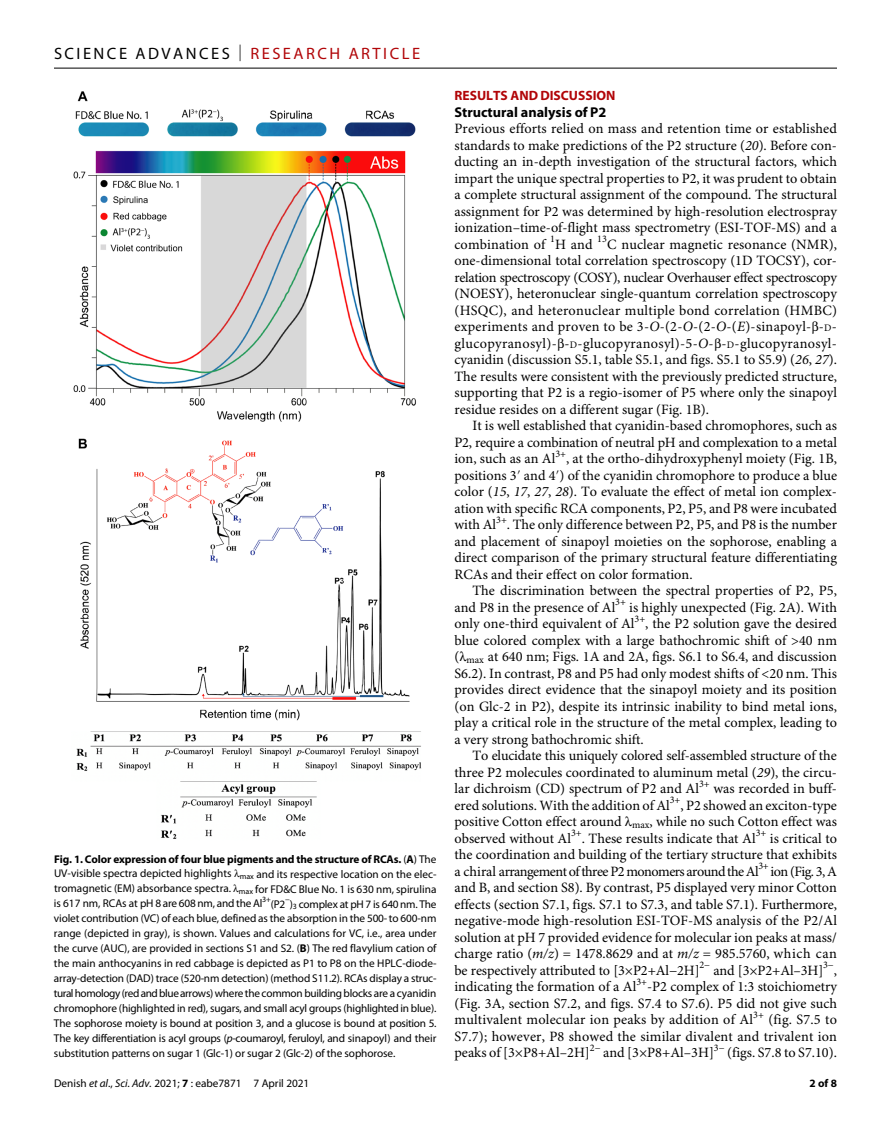
<style>
.page{position:relative;width:891px;height:1134px;background:#fff}
.page>*{position:absolute;margin:0;border:0;box-sizing:border-box;transform-origin:0 0}
.t1{font:16.5px "Myriad Pro";letter-spacing:.15em;color:#000}
.t2{font:14.25px/16.5px "Minion Pro";color:#000;text-align:justify}
.t3{font:700 14.25px "Myriad Pro";color:#000}
.t4{font:700 13.5px "Myriad Pro";color:#b10508}
.t5{font:11.25px/15px "Myriad Pro";letter-spacing:-.01em;color:#000;text-align:justify}
.t6{font:700 11.25px "Myriad Pro";color:#000}
.s1{font-weight:300}
.s2{color:#b10508}
.s3{font-weight:700}
.s4{font-style:italic}
.s5{font-size:10.05px}
</style>
<div class="page">
<hr style="left:54px;top:68px;width:783px;height:1px;background:#000">
<img style="left:73px;top:91px;width:349px;height:748px">
<p class="t1" style="left:54px;top:40px;width:368px">SCIENCE ADVANCES <span class="s1">|</span> <span class="s2">RESEARCH ARTICLE</span></p>
<p class="t5" style="left:54px;top:851px;width:384px"><span class="s3">Fig. 1. Color expression of four blue pigments and the structure of RCAs.</span> (<span class="s3">A</span>) The UV-visible spectra depicted highlights ●<sub>max</sub> and its respective location on the elec&shy;tromagnetic (EM) absorbance spectra. ●<sub>max</sub> for FD&amp;C Blue No. 1 is 630 nm, spirulina is 617 nm, RCAs at pH 8 are 608 nm, and the Al<sup>3+</sup>(P2<sup>−</sup>)<sub>3</sub> complex at pH 7 is 640nm. The violet contribution (VC) of each blue, defined as the absorption in the 500-to 600-nm range (depicted in gray), is shown. Values and calculations for VC, i.e., area under the curve (AUC), are provided in sections S1 and S2. (<span class="s3">B</span>) The red flavylium cation of the main anthocyanins in red cabbage is depicted as P1 to P8 on the HPLC-diode&shy;array-detection (DAD) trace (520-nm detection) (method S11.2). RCAs display a struc&shy;tural homology (red and blue arrows) where the common building blocks are a cyanidin chromophore (highlighted in red), sugars, and small acyl groups (highlighted in blue).<br>The sophorose moiety is bound at position 3, and a glucose is bound at position 5.<br>The key differentiation is acyl groups (<span class="s4">p</span>-coumaroyl, feruloyl, and sinapoyl) and their substitution patterns on sugar 1 (Glc-1) or sugar 2 (Glc-2) of the sophorose.</p>
<p class="t5" style="left:54px;top:1076px;width:257px">Denish <span class="s4">et al</span>., <span class="s4">Sci. Adv.</span> 2021; <span class="s3">7</span> : eabe7871 7 April 2021</p>
<p class="t4" style="left:454px;top:85px;width:163px">RESULTS AND DISCUSSION</p>
<p class="t3" style="left:454px;top:100px;width:153px">Structural analysis of P2</p>
<p class="t2" style="left:454px;top:122px;width:384px">Previous efforts relied on mass and retention time or established standards to make predictions of the P2 structure (<span class="s4">20</span>). Before con&shy;ducting an in-depth investigation of the structural factors, which impart the unique spectral properties to P2, it was prudent to obtain a complete structural assignment of the compound. The structural assignment for P2 was determined by high-resolution electrospray ionization–time-of-flight mass spectrometry (ESI-TOF-MS) and a combination of <sup>1</sup>H and <sup>13</sup>C nuclear magnetic resonance (NMR), one-dimensional total correlation spectroscopy (1D TOCSY), cor&shy;relation spectroscopy (COSY), nuclear Overhauser effect spectroscopy (NOESY), heteronuclear single-quantum correlation spectroscopy (HSQC), and heteronuclear multiple bond correlation (HMBC) experiments and proven to be 3-<span class="s4">O</span>-(2-<span class="s4">O</span>-(2-<span class="s4">O</span>-(<span class="s4">E</span>)-sinapoyl- -<span class="s5">d&shy;</span>glucopyranosyl)- -<span class="s5">d</span>-glucopyranosyl)-5-<span class="s4">O</span>- -<span class="s5">d</span>-glucopyranosyl&shy;cyanidin (discussion S5.1, table S5.1, and figs. S5.1 to S5.9) (<span class="s4">26</span>, <span class="s4">27</span>).<br>The results were consistent with the previously predicted structure, supporting that P2 is a regio-isomer of P5 where only the sinapoyl residue resides on a different sugar (Fig. 1B).</p>
<p class="t2" style="left:454px;top:419px;width:384px;text-indent:18px">It is well established that cyanidin-based chromophores, such as P2, require a combination of neutral pH and complexation to a metal ion, such as an Al<sup>3+</sup>, at the ortho-dihydroxyphenyl moiety (Fig. 1B, positions 3′ and 4′) of the cyanidin chromophore to produce a blue color (<span class="s4">15</span>, <span class="s4">17</span>, <span class="s4">27</span>, <span class="s4">28</span>). To evaluate the effect of metal ion complex&shy;ation with specific RCA components, P2, P5, and P8 were incubated with Al<sup>3+</sup>. The only difference between P2, P5, and P8 is the number and placement of sinapoyl moieties on the sophorose, enabling a direct comparison of the primary structural feature differentiating RCAs and their effect on color formation.</p>
<p class="t2" style="left:454px;top:584px;width:384px;text-indent:18px">The discrimination between the spectral properties of P2, P5, and P8 in the presence of Al<sup>3+</sup> is highly unexpected (Fig. 2A). With only one-third equivalent of Al<sup>3+</sup>, the P2 solution gave the desired blue colored complex with a large bathochromic shift of &gt;40 nm (●<sub>max</sub> at 640 nm; Figs. 1A and 2A, figs. S6.1 to S6.4, and discussion S6.2). In contrast, P8 and P5 had only modest shifts of &lt;20 nm. This provides direct evidence that the sinapoyl moiety and its position (on Glc-2 in P2), despite its intrinsic inability to bind metal ions, play a critical role in the structure of the metal complex, leading to a very strong bathochromic shift.</p>
<p class="t2" style="left:454px;top:749px;width:384px;text-indent:18px">To elucidate this uniquely colored self-assembled structure of the three P2 molecules coordinated to aluminum metal (<span class="s4">29</span>), the circu&shy;lar dichroism (CD) spectrum of P2 and Al<sup>3+</sup> was recorded in buff&shy;ered solutions. With the addition of Al<sup>3+</sup>, P2 showed an exciton-type positive Cotton effect around ●<sub>max</sub>, while no such Cotton effect was observed without Al<sup>3+</sup>. These results indicate that Al<sup>3+</sup> is critical to the coordination and building of the tertiary structure that exhibits a chiral arrangement of three P2 monomers around the Al<sup>3+</sup> ion (Fig. 3, A and B, and section S8). By contrast, P5 displayed very minor Cotton effects (section S7.1, figs. S7.1 to S7.3, and table S7.1). Furthermore, negative-mode high-resolution ESI-TOF-MS analysis of the P2/Al solution at pH 7 provided evidence for molecular ion peaks at mass/ charge ratio (<span class="s4">m/z</span>) = 1478.8629 and at <span class="s4">m/z</span> = 985.5760, which can be respectively attributed to [3×P2+Al−2H]<sup>2−</sup> and [3×P2+Al–3H]<sup>3−</sup>, indicating the formation of a Al<sup>3+</sup>-P2 complex of 1:3 stoichiometry (Fig. 3A, section S7.2, and figs. S7.4 to S7.6). P5 did not give such multivalent molecular ion peaks by addition of Al<sup>3+</sup> (fig. S7.5 to S7.7); however, P8 showed the similar divalent and trivalent ion peaks of [3×P8+Al–2H]<sup>2−</sup> and [3×P8+Al–3H]<sup>3−</sup> (figs. S7.8 to S7.10).</p>
<p class="t6" style="left:810px;top:1074px;width:29px">2 of 8</p>
</div>
